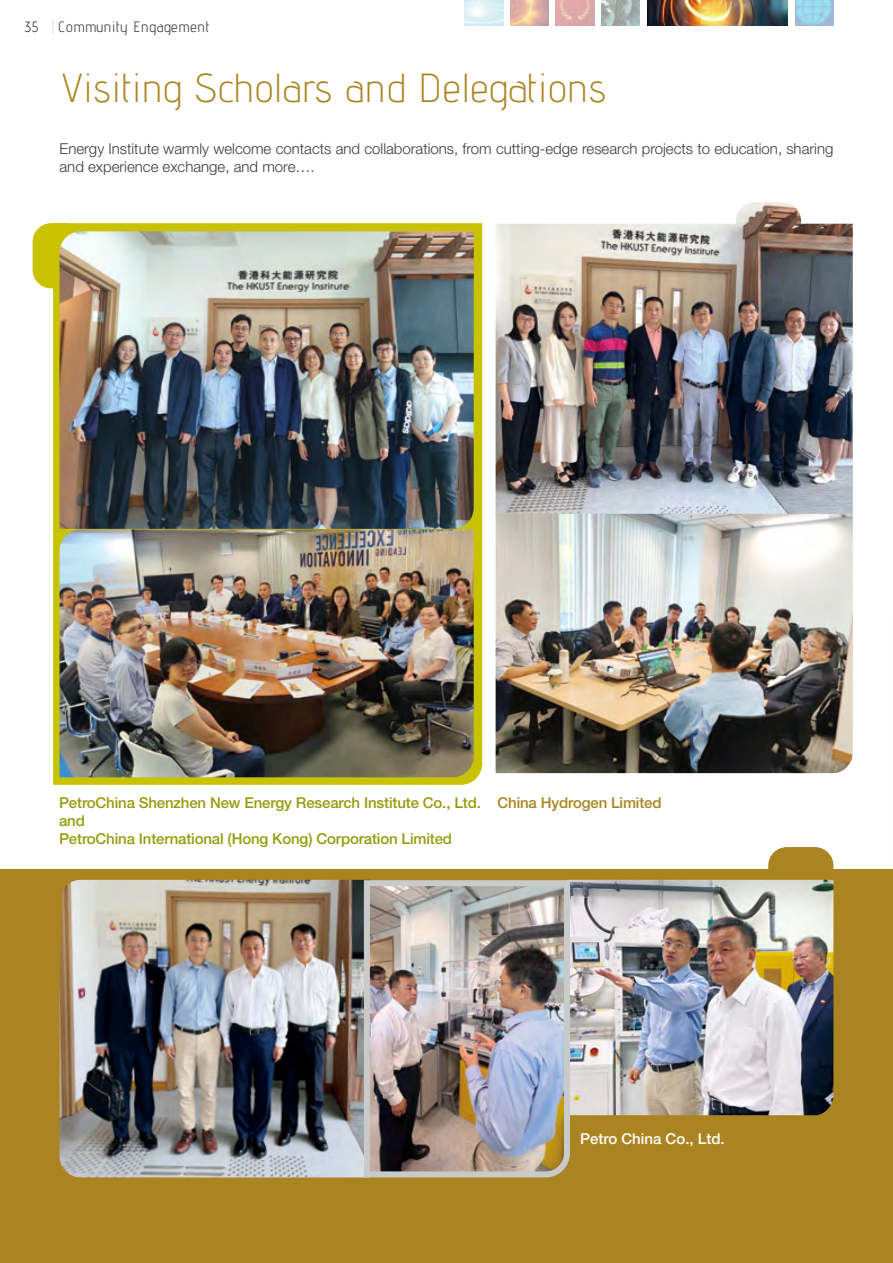
<style>
.page{position:relative;width:893px;height:1263px;background:#fff}
.page>*{position:absolute;margin:0;border:0;box-sizing:border-box;transform-origin:0 0}
.t1{font:300 40.5px "Advent Pro";letter-spacing:.025em;color:#aa8420}
.t2{font:300 15px/18px "Helvetica Neue LT Std";color:#3e3a39}
.t3{font:500 15px/18px "Helvetica Neue LT Std";letter-spacing:-.01em;color:#959c0d}
.t4{font:15px "Advent Pro";letter-spacing:.05em;color:#3e3a39}
.t5{font:500 15px "Helvetica Neue LT Std";letter-spacing:-.01em;color:#aa8420}
.t6{font:500 15px "Helvetica Neue LT Std";color:#fff}
</style>
<div class="page">
<div style="left:0;top:869px;width:893px;height:394px;background:#aa8420"></div>
<svg style="left:33px;top:223px;width:20px;height:65px"></svg>
<svg style="left:768px;top:847px;width:65px;height:33px"></svg>
<svg style="left:53px;top:223px;width:429px;height:562px;background:#c7bf0d"></svg>
<img style="left:60px;top:231px;width:414px;height:546px">
<img style="left:647px;top:0;width:140px;height:26px">
<img style="left:510px;top:0;width:39px;height:26px">
<img style="left:556px;top:0;width:38px;height:26px">
<img style="left:602px;top:0;width:38px;height:26px">
<img style="left:496px;top:514px;width:357px;height:259px">
<img style="left:496px;top:202px;width:357px;height:312px">
<img style="left:60px;top:880px;width:301px;height:297px">
<img style="left:573px;top:880px;width:260px;height:235px">
<img style="left:361px;top:879px;width:212px;height:299px">
<svg style="left:53px;top:19px;width:1px;height:15px"></svg>
<p class="t4" style="left:24px;top:17px;width:15px">35</p>
<p class="t4" style="left:58px;top:17px;width:153px">Community Engagement</p>
<h1 class="t1" style="left:60px;top:64px;width:548px">Visiting Scholars and Delegations</h1>
<p class="t2" style="left:60px;top:139px;width:775px">Energy Institute warmly welcome contacts and collaborations, from cutting-edge research projects to education, sharing and experience exchange, and more….</p>
<p class="t3" style="left:59px;top:794px;width:423px">PetroChina Shenzhen New Energy Research Institute Co., Ltd. and<br>PetroChina International (Hong Kong) Corporation Limited</p>
<p class="t5" style="left:497px;top:794px;width:166px">China Hydrogen Limited</p>
<p class="t6" style="left:580px;top:1130px;width:146px">Petro China Co., Ltd.</p>
</div>
